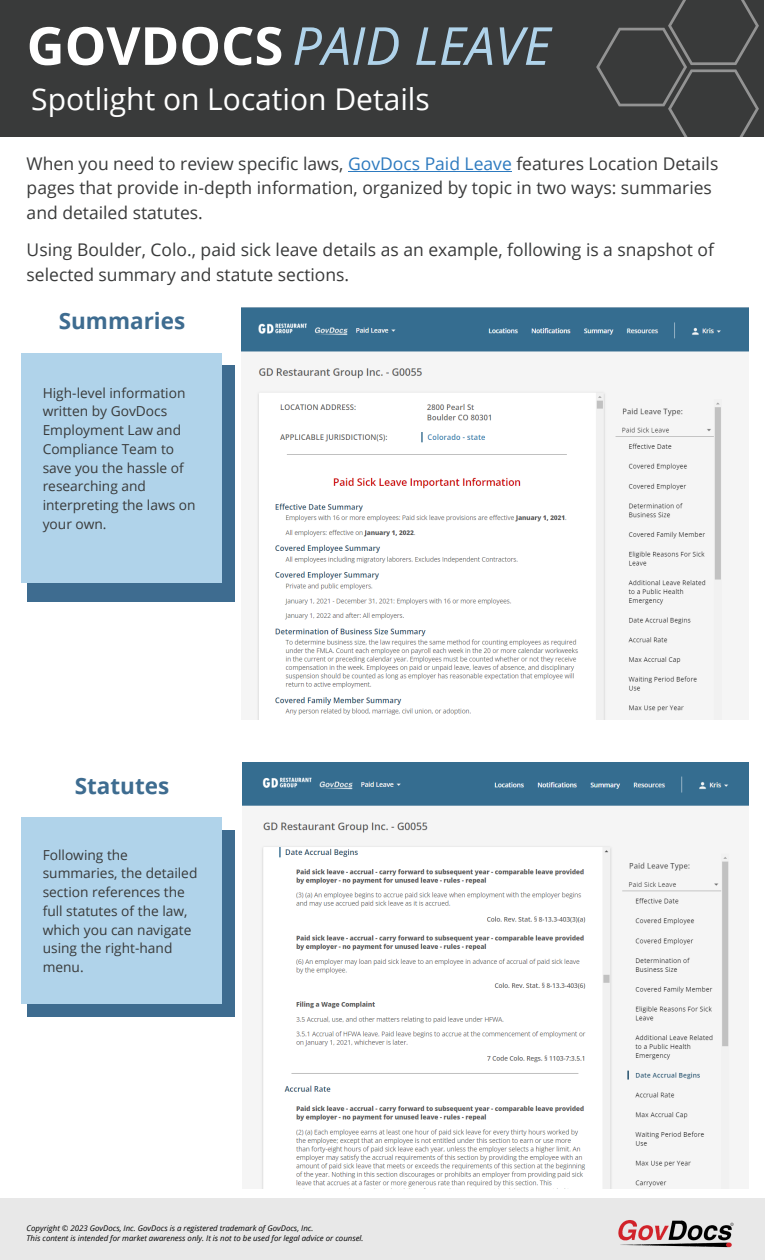
<style>
.page{position:relative;width:765px;height:1260px;background:#fff}
.page>*{position:absolute;margin:0;border:0;box-sizing:border-box;transform-origin:0 0}
.t1{font:italic 52.5px "Open Sans";color:#b0d3ea}
.t2{font:30px "Open Sans";color:#fff}
.t3{font:700 22.5px "Open Sans";color:#3e6c90}
.t4{font:17.5px/24.4px "Open Sans";color:#393a3a}
.t5{font:13.75px/18.8px "Open Sans";color:#393a3a}
.t6{font:italic 7.88px/10.5px "Open Sans";color:#000}
.s1{font-weight:700;font-style:normal;color:#fff}
.s2{color:#2d7abf}
</style>
<div class="page">
<div style="left:0;top:1198px;width:765px;height:62px;background:#e8e8e8"></div>
<img style="left:618px;top:1220px;width:116px;height:27px">
<div style="left:0;top:0;width:764px;height:136px;background:#393a3a"></div>
<svg style="left:596px;top:0;width:163px;height:137px"></svg>
<img style="left:242px;top:308px;width:506px;height:411px">
<img style="left:243px;top:762px;width:505px;height:427px">
<div style="left:27px;top:365px;width:207px;height:237px;background:#3e6c90"></div>
<div style="left:21px;top:353px;width:201px;height:230px;background:#b0d3ea"></div>
<div style="left:27px;top:830px;width:207px;height:186px;background:#3e6c90"></div>
<div style="left:21px;top:818px;width:201px;height:186px;background:#b0d3ea"></div>
<hr style="left:348px;top:171px;width:164px;height:1px;background:#2d7abf">
<h1 class="t1" style="left:27px;top:9px;width:525px"><span class="s1">GOVDOCS</span> PAID LEAVE</h1>
<h2 class="t2" style="left:31px;top:78px;width:400px">Spotlight on Location Details</h2>
<p class="t4" style="left:27px;top:151px;width:693px">When you need to review specific laws, <span class="s2">GovDocs Paid Leave</span> features Location Details pages that provide in-depth information, organized by topic in two ways: summaries and detailed statutes.</p>
<p class="t4" style="left:27px;top:237px;width:689px">Using Boulder, Colo., paid sick leave details as an example, following is a snapshot of selected summary and statute sections.</p>
<p class="t3" style="left:59px;top:305px;width:128px">Summaries</p>
<p class="t5" style="left:43px;top:383px;width:154px">High-level information written by GovDocs<br>Employment Law and<br>Compliance Team to save you the hassle of researching and interpreting the laws on your own.</p>
<p class="t3" style="left:75px;top:770px;width:96px">Statutes</p>
<p class="t5" style="left:43px;top:845px;width:156px">Following the summaries, the detailed section references the full statutes of the law, which you can navigate using the right-hand menu.</p>
<p class="t6" style="left:27px;top:1222px;width:338px">Copyright © 2023 GovDocs, Inc. GovDocs is a registered trademark of GovDocs, Inc.<br>This content is intended for market awareness only. It is not to be used for legal advice or counsel.</p>
</div>
